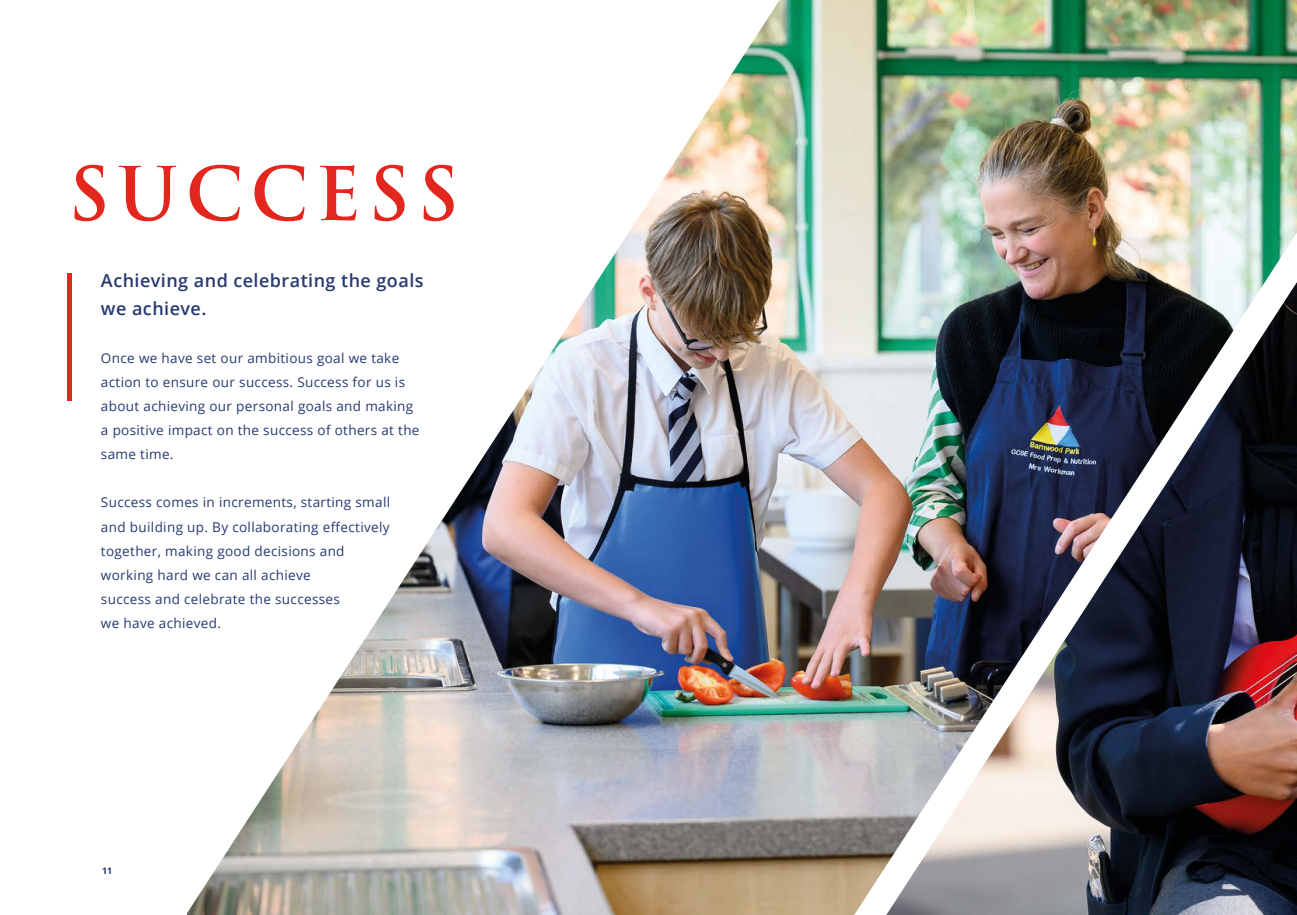
<style>
.page{position:relative;width:1297px;height:915px;background:#fff}
.page>*{position:absolute;margin:0;border:0;box-sizing:border-box;transform-origin:0 0}
.t1{font:700 72px "Trajan Pro";letter-spacing:.1em;color:#e3271f}
.t2{font:600 18px/28.5px "Open Sans";letter-spacing:.025em;color:#273971}
.t3{font:13.5px/24px "Open Sans";letter-spacing:.025em;color:#273971}
.t4{font:700 9px "Open Sans";color:#273971}
</style>
<div class="page">
<img style="left:780px;top:0;width:517px;height:914px">
<img style="left:67px;top:0;width:713px;height:914px">
<hr style="left:67px;top:273px;width:4px;height:127px;background:#e3271f">
<img style="left:854px;top:232px;width:443px;height:682px">
<h1 class="t1" style="left:68px;top:149px;width:392px">SUCCESS</h1>
<h2 class="t2" style="left:101px;top:265px;width:324px">Achieving and celebrating the goals we achieve.</h2>
<p class="t3" style="left:101px;top:346px;width:320px">Once we have set our ambitious goal we take action to ensure our success. Success for us is about achieving our personal goals and making a positive impact on the success of others at the same time.</p>
<p class="t3" style="left:101px;top:490px;width:291px">Success comes in increments, starting small and building up. By collaborating effectively together, making good decisions and working hard we can all achieve<br>success and celebrate the successes<br>we have achieved.</p>
<p class="t4" style="left:102px;top:863px;width:12px">11</p>
</div>
